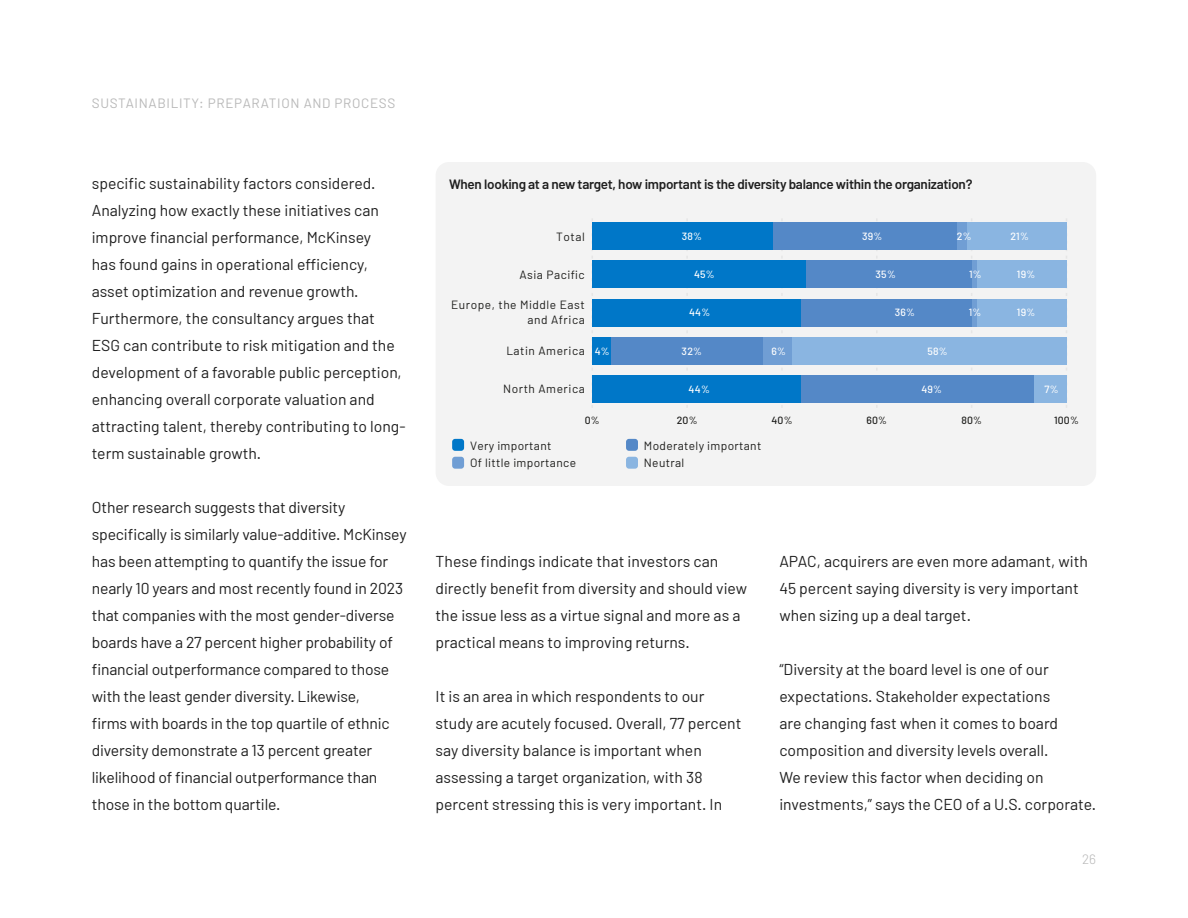
<style>
.page{position:relative;width:1188px;height:918px;background:#fff}
.page>*{position:absolute;margin:0;border:0;box-sizing:border-box;transform-origin:0 0}
.t1{font:15.75px/27px "Barlow";color:#1f1f1f}
.Chart_title{font:600 13.5px "Barlow";letter-spacing:-.02em;color:#1f1f1f}
.t2{font:13.5px "Barlow";letter-spacing:.05em;color:#b8b8b8}
.t3{font:300 13.5px "Barlow";color:#b8b8b8}
.t4{font:12px/14.4px "Barlow";letter-spacing:.045em;color:#1d1d1b;text-align:right}
.t5{font:500 10.5px "Barlow";letter-spacing:.025em;color:#fff}
.t6{font:500 10.5px "Barlow";letter-spacing:.015em;color:#1d1d1b}
</style>
<div class="page">
<div style="left:436px;top:162px;width:660px;height:324px;background:#f3f3f3;border-radius:14px"></div>
<div style="left:626px;top:439px;width:12px;height:12px;background:#5488c7;border-radius:3px"></div>
<div style="left:452px;top:439px;width:12px;height:12px;background:#0077c8;border-radius:3px"></div>
<div style="left:626px;top:457px;width:12px;height:12px;background:#8ab5e1;border-radius:3px"></div>
<div style="left:452px;top:457px;width:12px;height:12px;background:#709ed4;border-radius:3px"></div>
<svg style="left:592px;top:219px;width:1px;height:189px"></svg>
<svg style="left:686px;top:219px;width:2px;height:188px"></svg>
<svg style="left:781px;top:219px;width:2px;height:188px"></svg>
<svg style="left:876px;top:219px;width:2px;height:189px"></svg>
<svg style="left:971px;top:219px;width:1px;height:189px"></svg>
<svg style="left:1066px;top:219px;width:1px;height:189px"></svg>
<div style="left:967px;top:223px;width:100px;height:27px;background:#8ab5e1"></div>
<div style="left:976px;top:261px;width:90px;height:27px;background:#8ab5e1"></div>
<div style="left:976px;top:299px;width:90px;height:27px;background:#8ab5e1"></div>
<div style="left:791px;top:337px;width:276px;height:27px;background:#8ab5e1"></div>
<div style="left:1033px;top:375px;width:33px;height:28px;background:#8ab5e1"></div>
<div style="left:957px;top:223px;width:10px;height:27px;background:#709ed4"></div>
<hr style="left:972px;top:261px;width:4px;height:27px;background:#709ed4">
<hr style="left:972px;top:299px;width:4px;height:27px;background:#709ed4">
<div style="left:763px;top:337px;width:28px;height:27px;background:#709ed4"></div>
<div style="left:772px;top:223px;width:185px;height:27px;background:#5488c7"></div>
<div style="left:806px;top:261px;width:166px;height:27px;background:#5488c7"></div>
<div style="left:801px;top:299px;width:171px;height:27px;background:#5488c7"></div>
<div style="left:611px;top:337px;width:152px;height:27px;background:#5488c7"></div>
<div style="left:801px;top:375px;width:232px;height:28px;background:#5488c7"></div>
<div style="left:592px;top:223px;width:180px;height:27px;background:#0077c8"></div>
<div style="left:592px;top:261px;width:214px;height:27px;background:#0077c8"></div>
<div style="left:592px;top:299px;width:209px;height:27px;background:#0077c8"></div>
<div style="left:592px;top:337px;width:19px;height:27px;background:#0077c8"></div>
<div style="left:592px;top:375px;width:209px;height:28px;background:#0077c8"></div>
<p class="t2" style="left:92px;top:95px;width:305px">SUSTAINABILITY: PREPARATION AND PROCESS</p>
<p class="t1" style="left:92px;top:169px;width:285px">specific sustainability factors considered.</p>
<p class="t1" style="left:92px;top:196px;width:315px">Analyzing how exactly these initiatives can improve financial performance, McKinsey<br>has found gains in operational efficiency, asset optimization and revenue growth.<br>Furthermore, the consultancy argues that ESG can contribute to risk mitigation and the development of a favorable public perception, enhancing overall corporate valuation and attracting talent, thereby contributing to long&shy;term sustainable growth.</p>
<p class="t1" style="left:92px;top:493px;width:316px">Other research suggests that diversity specifically is similarly value-additive. McKinsey has been attempting to quantify the issue for nearly 10 years and most recently found in 2023 that companies with the most gender-diverse boards have a 27 percent higher probability of financial outperformance compared to those with the least gender diversity. Likewise,<br>firms with boards in the top quartile of ethnic diversity demonstrate a 13 percent greater likelihood of financial outperformance than those in the bottom quartile.</p>
<p class="Chart_title" style="left:449px;top:176px;width:525px">When looking at a new target, how important is the diversity balance within the organization?</p>
<p class="t4" style="left:556px;top:229px;width:30px">Total</p>
<p class="t5" style="left:682px;top:229px;width:22px">38%</p>
<p class="t5" style="left:862px;top:229px;width:22px">39%</p>
<p class="t5" style="left:957px;top:229px;width:16px">2%</p>
<p class="t5" style="left:694px;top:268px;width:22px">45%</p>
<p class="t5" style="left:876px;top:268px;width:22px">35%</p>
<p class="t5" style="left:969px;top:268px;width:14px">1%</p>
<p class="t5" style="left:1017px;top:268px;width:20px">19%</p>
<p class="t5" style="left:689px;top:306px;width:23px">44%</p>
<p class="t5" style="left:895px;top:306px;width:22px">36%</p>
<p class="t5" style="left:969px;top:306px;width:14px">1%</p>
<p class="t5" style="left:1017px;top:306px;width:20px">19%</p>
<p class="t5" style="left:595px;top:345px;width:16px">4%</p>
<p class="t5" style="left:682px;top:345px;width:22px">32%</p>
<p class="t5" style="left:772px;top:345px;width:16px">6%</p>
<p class="t5" style="left:927px;top:345px;width:22px">58%</p>
<p class="t5" style="left:689px;top:382px;width:23px">44%</p>
<p class="t5" style="left:921px;top:382px;width:22px">49%</p>
<p class="t5" style="left:1045px;top:382px;width:16px">7%</p>
<p class="t5" style="left:1010px;top:229px;width:20px">21%</p>
<p class="t4" style="left:519px;top:267px;width:67px">Asia Pacific</p>
<p class="t4" style="left:451px;top:297px;width:135px">Europe, the Middle East and Africa</p>
<p class="t4" style="left:506px;top:343px;width:80px">Latin America</p>
<p class="t4" style="left:503px;top:381px;width:83px">North America</p>
<p class="t6" style="left:585px;top:414px;width:16px">0%</p>
<p class="t6" style="left:677px;top:414px;width:22px">20%</p>
<p class="t6" style="left:771px;top:414px;width:22px">40%</p>
<p class="t6" style="left:867px;top:414px;width:22px">60%</p>
<p class="t6" style="left:961px;top:414px;width:22px">80%</p>
<p class="t6" style="left:1054px;top:414px;width:26px">100%</p>
<p class="t4" style="left:470px;top:438px;width:83px">Very important</p>
<p class="t4" style="left:644px;top:438px;width:119px">Moderately important</p>
<p class="t4" style="left:470px;top:456px;width:108px">Of little importance</p>
<p class="t4" style="left:644px;top:456px;width:42px">Neutral</p>
<p class="t1" style="left:436px;top:547px;width:313px">These findings indicate that investors can directly benefit from diversity and should view the issue less as a virtue signal and more as a practical means to improving returns.</p>
<p class="t1" style="left:436px;top:682px;width:307px">It is an area in which respondents to our study are acutely focused. Overall, 77 percent say diversity balance is important when assessing a target organization, with 38 percent stressing this is very important. In</p>
<p class="t1" style="left:779px;top:547px;width:310px">APAC, acquirers are even more adamant, with<br>45 percent saying diversity is very important when sizing up a deal target.</p>
<p class="t1" style="left:779px;top:655px;width:318px">“Diversity at the board level is one of our expectations. Stakeholder expectations<br>are changing fast when it comes to board composition and diversity levels overall.<br>We review this factor when deciding on investments,” says the CEO of a U.S. corporate.</p>
<p class="t3" style="left:1082px;top:851px;width:16px">26</p>
</div>
